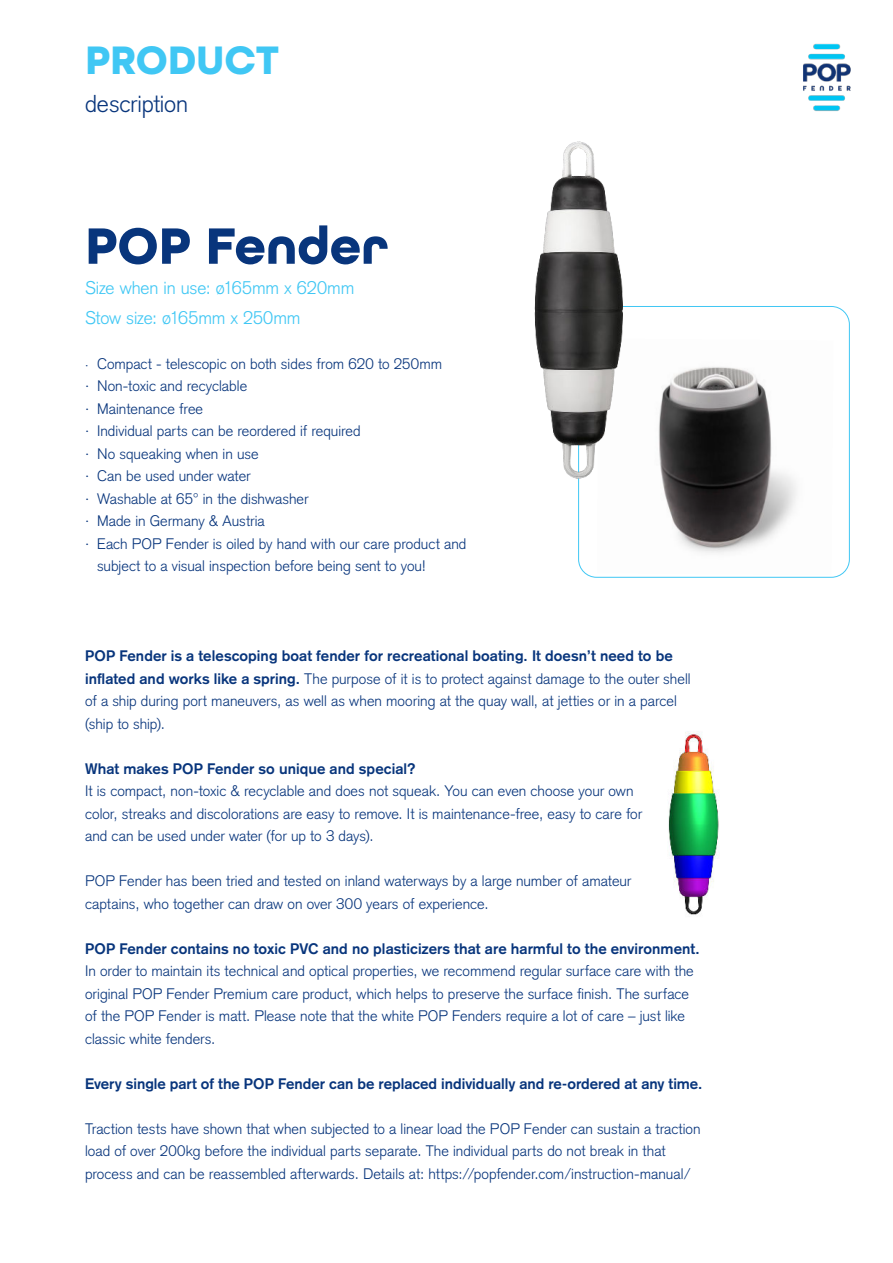
<style>
.page{position:relative;width:893px;height:1263px;background:#fff}
.page>*{position:absolute;margin:0;border:0;box-sizing:border-box;transform-origin:0 0}
.t1{font:700 54px "All Round Gothic";letter-spacing:-.005em;color:#08357c}
.t2{font:700 42px "All Round Gothic";letter-spacing:-.005em;color:#40c7f4}
.t3{font:300 24px "Akzidenz Grotesk";letter-spacing:-.005em;color:#08357c}
.t4{font:300 18px/30px "Akzidenz Grotesk";letter-spacing:-.01em;color:#40c7f4}
.t5{font:300 15px/22.5px "Akzidenz Grotesk";letter-spacing:.005em;color:#08357c}
.t6{font:700 15px "Akzidenz Grotesk";letter-spacing:.005em;color:#08357c}
.s1{font-family:"Davis Sans"}
.s2{font-weight:700}
</style>
<div class="page">
<img style="left:668px;top:731px;width:52px;height:184px">
<img style="left:803px;top:43px;width:47px;height:68px">
<img style="left:665px;top:396px;width:132px;height:157px">
<img style="left:534px;top:141px;width:232px;height:354px">
<h2 class="t2" style="left:85px;top:44px;width:196px">PRODUCT</h2>
<h3 class="t3" style="left:85px;top:93px;width:105px">description</h3>
<h1 class="t1" style="left:85px;top:225px;width:305px">POP Fender</h1>
<p class="t4" style="left:85px;top:274px;width:271px">Size when in use: ø165mm x 620mm<br>Stow size: ø165mm x 250mm</p>
<p class="t5" style="left:85px;top:354px;width:358px"><span class="s1">·</span> Compact - telescopic on both sides from 620 to 250mm</p>
<p class="t5" style="left:85px;top:376px;width:164px">· Non-toxic and recyclable</p>
<p class="t5" style="left:85px;top:399px;width:120px">· Maintenance free</p>
<p class="t5" style="left:85px;top:421px;width:277px">· Individual parts can be reordered if required</p>
<p class="t5" style="left:85px;top:444px;width:175px">· No squeaking when in use</p>
<p class="t5" style="left:85px;top:466px;width:167px">· Can be used under water</p>
<p class="t5" style="left:85px;top:489px;width:225px">· Washable at 65° in the dishwasher</p>
<p class="t5" style="left:85px;top:511px;width:181px">· Made in Germany &amp; Austria</p>
<p class="t5" style="left:85px;top:534px;width:383px">· Each POP Fender is oiled by hand with our care product and</p>
<p class="t5" style="left:97px;top:556px;width:331px">subject to a visual inspection before being sent to you!</p>
<p class="t5" style="left:85px;top:646px;width:607px"><span class="s2">POP Fender is a telescoping boat fender for recreational boating. It doesn’t need to be inflated and works like a spring.</span> The purpose of it is to protect against damage to the outer shell of a ship during port maneuvers, as well as when mooring at the quay wall, at jetties or in a parcel (ship to ship).</p>
<p class="t6" style="left:85px;top:763px;width:332px">What makes POP Fender so unique and special?</p>
<p class="t5" style="left:85px;top:781px;width:559px">It is compact, non-toxic &amp; recyclable and does not squeak. You can even choose your own color, streaks and discolorations are easy to remove. It is maintenance-free, easy to care for and can be used under water (for up to 3 days).</p>
<p class="t5" style="left:85px;top:871px;width:548px">POP Fender has been tried and tested on inland waterways by a large number of amateur captains, who together can draw on over 300 years of experience.</p>
<p class="t6" style="left:85px;top:943px;width:616px">POP Fender contains no toxic PVC and no plasticizers that are harmful to the environment.</p>
<p class="t5" style="left:85px;top:961px;width:610px">In order to maintain its technical and optical properties, we recommend regular surface care with the original POP Fender Premium care product, which helps to preserve the surface finish. The surface of the POP Fender is matt. Please note that the white POP Fenders require a lot of care – just like classic white fenders.</p>
<p class="t6" style="left:85px;top:1078px;width:619px">Every single part of the POP Fender can be replaced individually and re-ordered at any time.</p>
<p class="t5" style="left:85px;top:1119px;width:617px">Traction tests have shown that when subjected to a linear load the POP Fender can sustain a traction load of over 200kg before the individual parts separate. The individual parts do not break in that process and can be reassembled afterwards. Details at: https://popfender.com/instruction-manual/</p>
</div>
